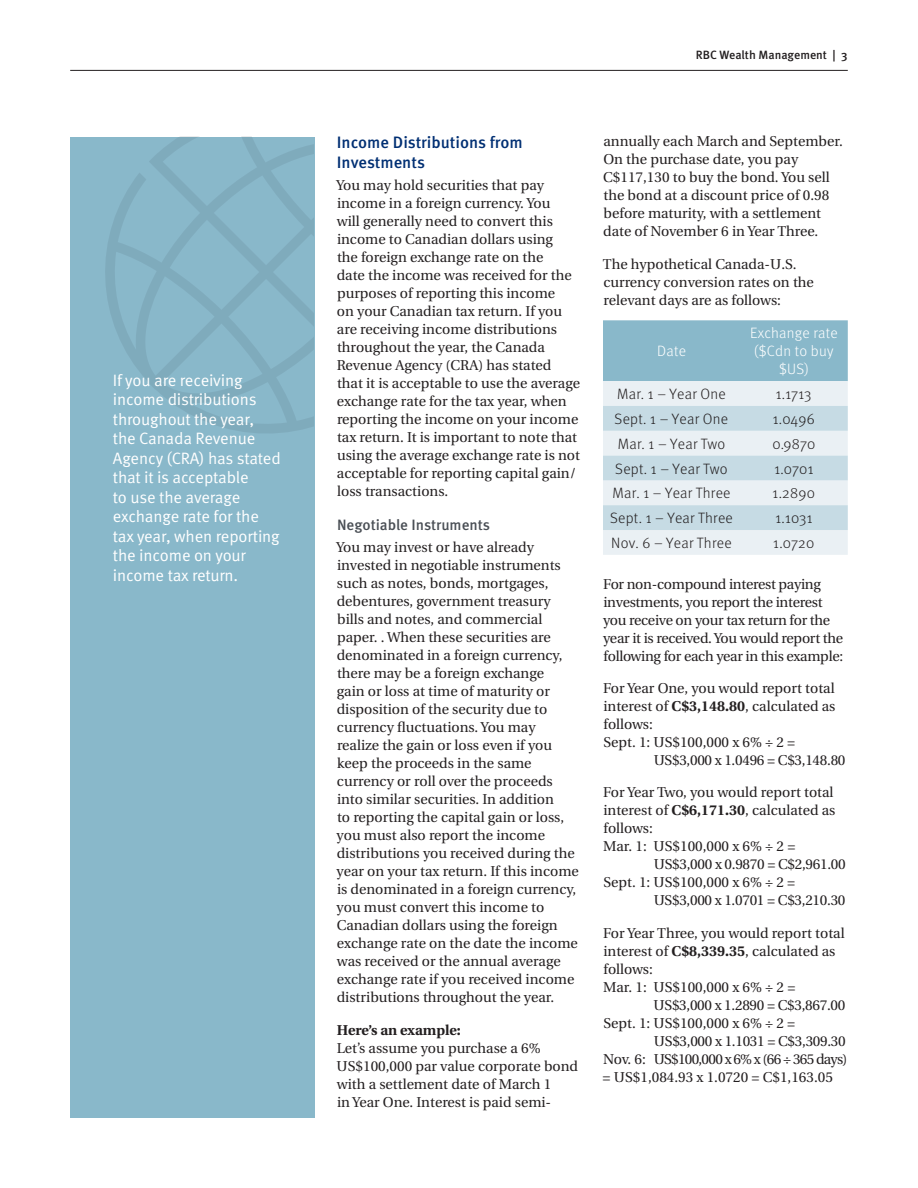
<style>
.page{position:relative;width:918px;height:1188px;background:#fff}
.page>*{position:absolute;margin:0;border:0;box-sizing:border-box;transform-origin:0 0}
._9_Text_Highlight{font:16.5px/19.5px "Meta OT Norm";letter-spacing:-.01em;color:#fff}
._4-Text_Headline{font:500 16.5px/19.5px "Meta OT";letter-spacing:-.005em;color:#002f73}
.Subhead_-_main{font:300 15px "Meta OT";letter-spacing:.02em;color:#231f20}
.Subhead_-_main-2{font:300 15px/18px "Meta OT";letter-spacing:.02em;color:#fff;text-align:center}
._4-Text_Headline-2{font:500 15px "Meta OT";color:#4a4f55}
._5-Body_Copy{font:14.25px/18px "Utopia";color:#231f20}
._5-Body_Copy-2{font:14.25px/18px "Utopia";letter-spacing:-.02em;color:#231f20}
._5-Body_Copy-3{font:14.25px "Utopia";letter-spacing:-.05em;color:#231f20}
.t1{font:500 12px "Meta OT";color:#231f20}
.s1{font-weight:700}
</style>
<div class="page">
<hr style="left:70px;top:70px;width:778px;height:1px;background:#231f20">
<div style="left:70px;top:137px;width:245px;height:981px;background:#89b8ca"></div>
<svg style="left:105px;top:137px;width:209px;height:296px"></svg>
<svg style="left:603px;top:320px;width:245px;height:235px;background:#c5dae4"></svg>
<p class="_9_Text_Highlight" style="left:113px;top:371px;width:169px">If you are receiving income distributions throughout the year, the Canada Revenue<br>Agency (CRA) has stated that it is acceptable<br>to use the average exchange rate for the tax year, when reporting the income on your income tax return.</p>
<p class="t1" style="left:696px;top:47px;width:153px">RBC Wealth Management | 3</p>
<p class="_4-Text_Headline" style="left:337px;top:133px;width:187px">Income Distributions from<br>Investments</p>
<p class="_5-Body_Copy" style="left:336px;top:177px;width:246px">You may hold securities that pay income in a foreign currency. You<br>will generally need to convert this income to Canadian dollars using<br>the foreign exchange rate on the<br>date the income was received for the purposes of reporting this income<br>on your Canadian tax return. If you are receiving income distributions throughout the year, the Canada Revenue Agency (CRA) has stated that it is acceptable to use the average exchange rate for the tax year, when reporting the income on your income tax return. It is important to note that using the average exchange rate is not acceptable for reporting capital gain/ loss transactions.</p>
<p class="_4-Text_Headline-2" style="left:337px;top:515px;width:155px">Negotiable Instruments</p>
<p class="_5-Body_Copy" style="left:336px;top:539px;width:244px">You may invest or have already invested in negotiable instruments such as notes, bonds, mortgages, debentures, government treasury bills and notes, and commercial paper. . When these securities are denominated in a foreign currency, there may be a foreign exchange<br>gain or loss at time of maturity or disposition of the security due to currency fluctuations. You may realize the gain or loss even if you keep the proceeds in the same currency or roll over the proceeds into similar securities. In addition<br>to reporting the capital gain or loss, you must also report the income distributions you received during the year on your tax return. If this income is denominated in a foreign currency, you must convert this income to Canadian dollars using the foreign exchange rate on the date the income was received or the annual average exchange rate if you received income distributions throughout the year.</p>
<p class="_5-Body_Copy" style="left:337px;top:1021px;width:243px"><span class="s1">Here’s an example:<br></span>Let’s assume you purchase a 6%<br>US$100,000 par value corporate bond with a settlement date of March 1<br>in Year One. Interest is paid semi-</p>
<p class="_5-Body_Copy" style="left:603px;top:133px;width:241px">annually each March and September.<br>On the purchase date, you pay C$117,130 to buy the bond. You sell the bond at a discount price of 0.98 before maturity, with a settlement date of November 6 in Year Three.</p>
<p class="_5-Body_Copy" style="left:603px;top:255px;width:212px">The hypothetical Canada-U.S. currency conversion rates on the relevant days are as follows:</p>
<p class="Subhead_-_main-2" style="left:657px;top:343px;width:30px">Date</p>
<p class="Subhead_-_main-2" style="left:750px;top:325px;width:89px">Exchange rate ($Cdn to buy $US)</p>
<p class="Subhead_-_main" style="left:617px;top:385px;width:110px">Mar. 1 – Year One</p>
<p class="Subhead_-_main" style="left:776px;top:385px;width:37px">1.1713</p>
<p class="Subhead_-_main" style="left:615px;top:410px;width:115px">Sept. 1 – Year One</p>
<p class="Subhead_-_main" style="left:773px;top:410px;width:43px">1.0496</p>
<p class="Subhead_-_main" style="left:618px;top:435px;width:109px">Mar. 1 – Year Two</p>
<p class="Subhead_-_main" style="left:772px;top:435px;width:44px">0.9870</p>
<p class="Subhead_-_main" style="left:615px;top:460px;width:114px">Sept. 1 – Year Two</p>
<p class="Subhead_-_main" style="left:774px;top:460px;width:41px">1.0701</p>
<p class="Subhead_-_main" style="left:613px;top:485px;width:119px">Mar. 1 – Year Three</p>
<p class="Subhead_-_main" style="left:773px;top:485px;width:44px">1.2890</p>
<p class="Subhead_-_main" style="left:610px;top:509px;width:124px">Sept. 1 – Year Three</p>
<p class="Subhead_-_main" style="left:775px;top:509px;width:39px">1.1031</p>
<p class="Subhead_-_main" style="left:611px;top:534px;width:122px">Nov. 6 – Year Three</p>
<p class="Subhead_-_main" style="left:773px;top:534px;width:42px">1.0720</p>
<p class="_5-Body_Copy-2" style="left:603px;top:575px;width:242px">For non-compound interest paying investments, you report the interest you receive on your tax return for the year it is received. You would report the following for each year in this example:</p>
<p class="_5-Body_Copy" style="left:603px;top:680px;width:233px">For Year One, you would report total</p>
<p class="_5-Body_Copy" style="left:603px;top:698px;width:233px">interest of <span class="s1">C$3,148.80</span>, calculated as</p>
<p class="_5-Body_Copy" style="left:603px;top:716px;width:51px">follows:</p>
<p class="_5-Body_Copy" style="left:604px;top:734px;width:193px">Sept. 1: US$100,000 x 6% ÷ 2 =</p>
<p class="_5-Body_Copy-2" style="left:654px;top:752px;width:193px">US$3,000 x 1.0496 = C$3,148.80</p>
<p class="_5-Body_Copy" style="left:603px;top:784px;width:232px">For Year Two, you would report total</p>
<p class="_5-Body_Copy" style="left:603px;top:802px;width:233px">interest of <span class="s1">C$6,171.30</span>, calculated as</p>
<p class="_5-Body_Copy" style="left:603px;top:820px;width:51px">follows:</p>
<p class="_5-Body_Copy" style="left:603px;top:838px;width:194px">Mar. 1: US$100,000 x 6% ÷ 2 =</p>
<p class="_5-Body_Copy-2" style="left:654px;top:856px;width:193px">US$3,000 x 0.9870 = C$2,961.00</p>
<p class="_5-Body_Copy" style="left:604px;top:874px;width:193px">Sept. 1: US$100,000 x 6% ÷ 2 =</p>
<p class="_5-Body_Copy-2" style="left:654px;top:892px;width:193px">US$3,000 x 1.0701 = C$3,210.30</p>
<p class="_5-Body_Copy" style="left:603px;top:924px;width:243px">For Year Three, you would report total</p>
<p class="_5-Body_Copy" style="left:603px;top:942px;width:233px">interest of <span class="s1">C$8,339.35</span>, calculated as</p>
<p class="_5-Body_Copy" style="left:603px;top:960px;width:51px">follows:</p>
<p class="_5-Body_Copy" style="left:603px;top:978px;width:194px">Mar. 1: US$100,000 x 6% ÷ 2 =</p>
<p class="_5-Body_Copy-2" style="left:654px;top:996px;width:193px">US$3,000 x 1.2890 = C$3,867.00</p>
<p class="_5-Body_Copy" style="left:604px;top:1014px;width:193px">Sept. 1: US$100,000 x 6% ÷ 2 =</p>
<p class="_5-Body_Copy-2" style="left:654px;top:1032px;width:193px">US$3,000 x 1.1031 = C$3,309.30</p>
<p class="_5-Body_Copy-3" style="left:603px;top:1051px;width:246px">Nov. 6: US$100,000 x 6% x (66 ÷ 365 days)</p>
<p class="_5-Body_Copy" style="left:603px;top:1068px;width:232px">= US$1,084.93 x 1.0720 = C$1,163.05</p>
</div>
